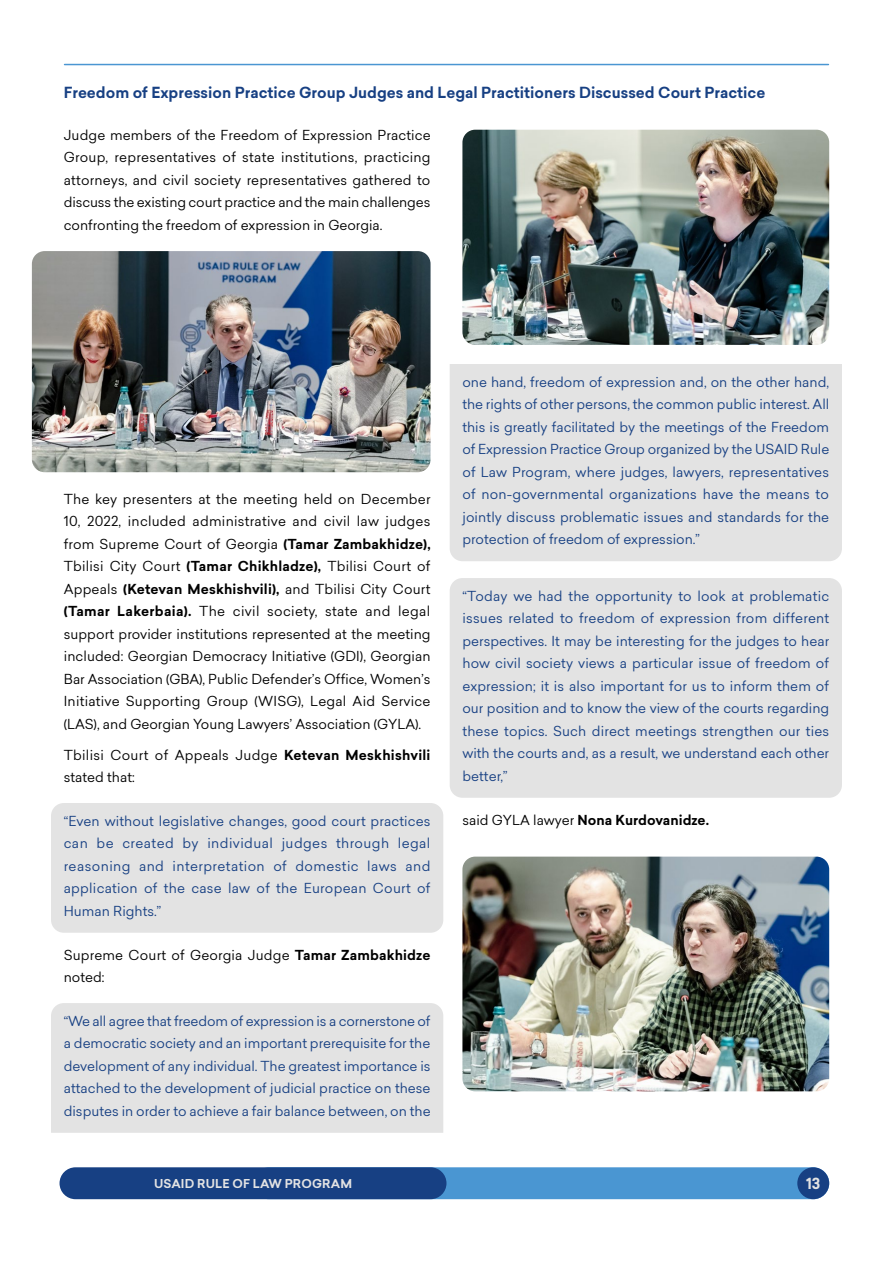
<style>
.page{position:relative;width:893px;height:1263px;background:#fff}
.page>*{position:absolute;margin:0;border:0;box-sizing:border-box;transform-origin:0 0}
.t1{font:700 15px "TBC Contractica";color:#174083}
.t2{font:700 15px "TBC Contractica";color:#e3e3e3}
.bd-quote{font:13.5px/22.5px "TBC Contractica";color:#174083;text-align:justify}
.bd-just{font:13.5px/22.5px "TBC Contractica";color:#000;text-align:justify}
.bd-just-2{font:13.5px/22.5px "TBC Contractica";letter-spacing:.02em;color:#000}
.bd-just-3{font:700 13.5px "TBC Contractica";color:#000}
.t3{font:700 12px "TBC Contractica";letter-spacing:.01em;color:#e3e3e3}
.s1{font-weight:700}
.s2{font-weight:400}
</style>
<div class="page">
<div style="left:253px;top:1167px;width:576px;height:32px;background:#4a96d2;border-radius:16px"></div>
<div style="left:60px;top:1167px;width:386px;height:32px;background:#174083;border-radius:16px"></div>
<div style="left:797px;top:1167px;width:32px;height:32px;background:#174083;border-radius:50%"></div>
<img style="left:462px;top:130px;width:367px;height:215px">
<hr style="left:65px;top:64px;width:763px;height:1px;background:#4a96d2">
<img style="left:32px;top:251px;width:399px;height:221px">
<div style="left:450px;top:364px;width:392px;height:197px;background:#e3e3e3"></div>
<div style="left:450px;top:578px;width:392px;height:220px;background:#e3e3e3;border-radius:13px"></div>
<div style="left:51px;top:803px;width:392px;height:130px;background:#e3e3e3;border-radius:13px"></div>
<div style="left:51px;top:1003px;width:392px;height:130px;background:#e3e3e3"></div>
<img style="left:462px;top:857px;width:367px;height:234px">
<p class="t1" style="left:64px;top:82px;width:703px">Freedom of Expression Practice Group Judges and Legal Practitioners Discussed Court Practice</p>
<p class="bd-just" style="left:64px;top:123px;width:368px">Judge members of the Freedom of Expression Practice Group, representatives of state institutions, practicing attorneys, and civil society representatives gathered to discuss the existing court practice and the main challenges confronting the freedom of expression in Georgia.</p>
<p class="bd-just" style="left:64px;top:487px;width:368px">The key presenters at the meeting held on December 10, 2022, included administrative and civil law judges from Supreme Court of Georgia <span class="s1">(Tamar Zambakhidze), </span>Tbilisi City Court <span class="s1">(Tamar Chikhladze),</span> Tbilisi Court of Appeals <span class="s1">(Ketevan Meskhishvili),</span> and Tbilisi City Court <span class="s1">(Tamar Lakerbaia).</span> The civil society, state and legal support provider institutions represented at the meeting included: Georgian Democracy Initiative (GDI), Georgian Bar Association (GBA), Public Defender’s Office, Women’s Initiative Supporting Group (WISG), Legal Aid Service (LAS), and Georgian Young Lawyers’ Association (GYLA).</p>
<p class="bd-just-2" style="left:64px;top:743px;width:368px">Tbilisi Court of Appeals Judge <span class="s1">Ketevan Meskhishvili </span>stated that:</p>
<p class="bd-quote" style="left:64px;top:809px;width:368px">“Even without legislative changes, good court practices can be created by individual judges through legal reasoning and interpretation of domestic laws and application of the case law of the European Court of Human Rights.”</p>
<p class="bd-just" style="left:64px;top:943px;width:368px">Supreme Court of Georgia Judge <span class="s1">Tamar Zambakhidze </span>noted:</p>
<p class="bd-quote" style="left:64px;top:1010px;width:368px">“We all agree that freedom of expression is a cornerstone of a democratic society and an important prerequisite for the development of any individual. The greatest importance is attached to the development of judicial practice on these disputes in order to achieve a fair balance between, on the</p>
<p class="bd-quote" style="left:462px;top:371px;width:368px">one hand, freedom of expression and, on the other hand, the rights of other persons, the common public interest. All this is greatly facilitated by the meetings of the Freedom of Expression Practice Group organized by the USAID Rule of Law Program, where judges, lawyers, representatives of non-governmental organizations have the means to jointly discuss problematic issues and standards for the protection of freedom of expression.”</p>
<p class="bd-quote" style="left:462px;top:585px;width:368px">“Today we had the opportunity to look at problematic issues related to freedom of expression from different perspectives. It may be interesting for the judges to hear how civil society views a particular issue of freedom of expression; it is also important for us to inform them of our position and to know the view of the courts regarding these topics. Such direct meetings strengthen our ties with the courts and, as a result, we understand each other better,”</p>
<p class="bd-just-3" style="left:462px;top:810px;width:248px"><span class="s2">said GYLA lawyer</span> Nona Kurdovanidze.</p>
<p class="t3" style="left:154px;top:1175px;width:199px">USAID RULE OF LAW PROGRAM</p>
<p class="t2" style="left:806px;top:1173px;width:16px">13</p>
</div>
